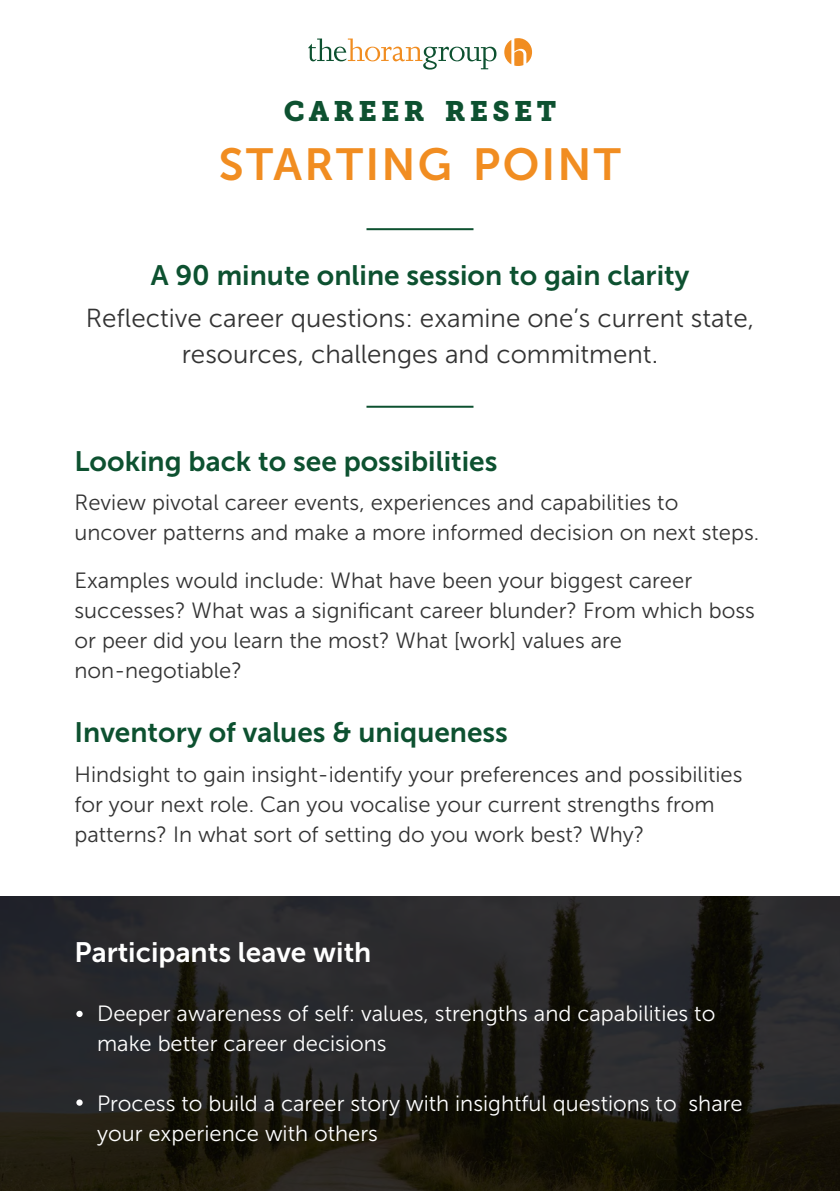
<style>
.page{position:relative;width:840px;height:1191px;background:#fff}
.page>*{position:absolute;margin:0;border:0;box-sizing:border-box;transform-origin:0 0}
.t1{font:44.8px "Museo Sans 700";letter-spacing:.05em;color:#f18d21}
.t2{font:28px "Museo Sans 700";color:#0d5130}
.t3{font:28px "Museo Sans 700";color:#fff}
.t4{font:28px "Museo Slab 900";letter-spacing:.15em;color:#0d5130}
.t5{font:26px/36px "Museo Sans 300";color:#333;text-align:center}
.t6{font:22px/30px "Museo Sans 300";color:#333}
.t7{font:22px/30px "Museo Sans 300";color:#fff}
</style>
<div class="page">
<hr style="left:366px;top:228px;width:107px;height:2px;background:#0d5130">
<hr style="left:366px;top:406px;width:107px;height:2px;background:#0d5130">
<svg style="left:0;top:896px;width:839px;height:295px;background:#21201d"></svg>
<div style="left:76px;top:1010px;width:7px;height:7px;background:#fff;border-radius:50%"></div>
<div style="left:76px;top:1099px;width:7px;height:6px;background:#fff;border-radius:50%"></div>
<svg style="left:504px;top:38px;width:27px;height:28px"></svg>
<svg style="left:308px;top:39px;width:188px;height:31px"></svg>
<p class="t4" style="left:283px;top:95px;width:274px">CAREER RESET</p>
<h1 class="t1" style="left:219px;top:140px;width:403px">STARTING POINT</h1>
<p class="t2" style="left:151px;top:260px;width:540px">A 90 minute online session to gain clarity</p>
<p class="t5" style="left:86px;top:300px;width:669px">Reflective career questions: examine one’s current state, resources, challenges and commitment.</p>
<p class="t2" style="left:74px;top:446px;width:424px">Looking back to see possibilities</p>
<p class="t6" style="left:74px;top:488px;width:685px">Review pivotal career events, experiences and capabilities to uncover patterns and make a more informed decision on next steps.</p>
<p class="t6" style="left:74px;top:566px;width:681px">Examples would include: What have been your biggest career successes? What was a significant career blunder? From which boss or peer did you learn the most? What [work] values are non-negotiable?</p>
<p class="t2" style="left:74px;top:717px;width:434px">Inventory of values &amp; uniqueness</p>
<p class="t6" style="left:74px;top:759px;width:669px">Hindsight to gain insight-identify your preferences and possibilities for your next role. Can you vocalise your current strengths from patterns? In what sort of setting do you work best? Why?</p>
<p class="t3" style="left:74px;top:936px;width:298px">Participants leave with</p>
<p class="t7" style="left:97px;top:999px;width:619px">Deeper awareness of self: values, strengths and capabilities to make better career decisions</p>
<p class="t7" style="left:97px;top:1089px;width:646px">Process to build a career story with insightful questions to share your experience with others</p>
</div>
